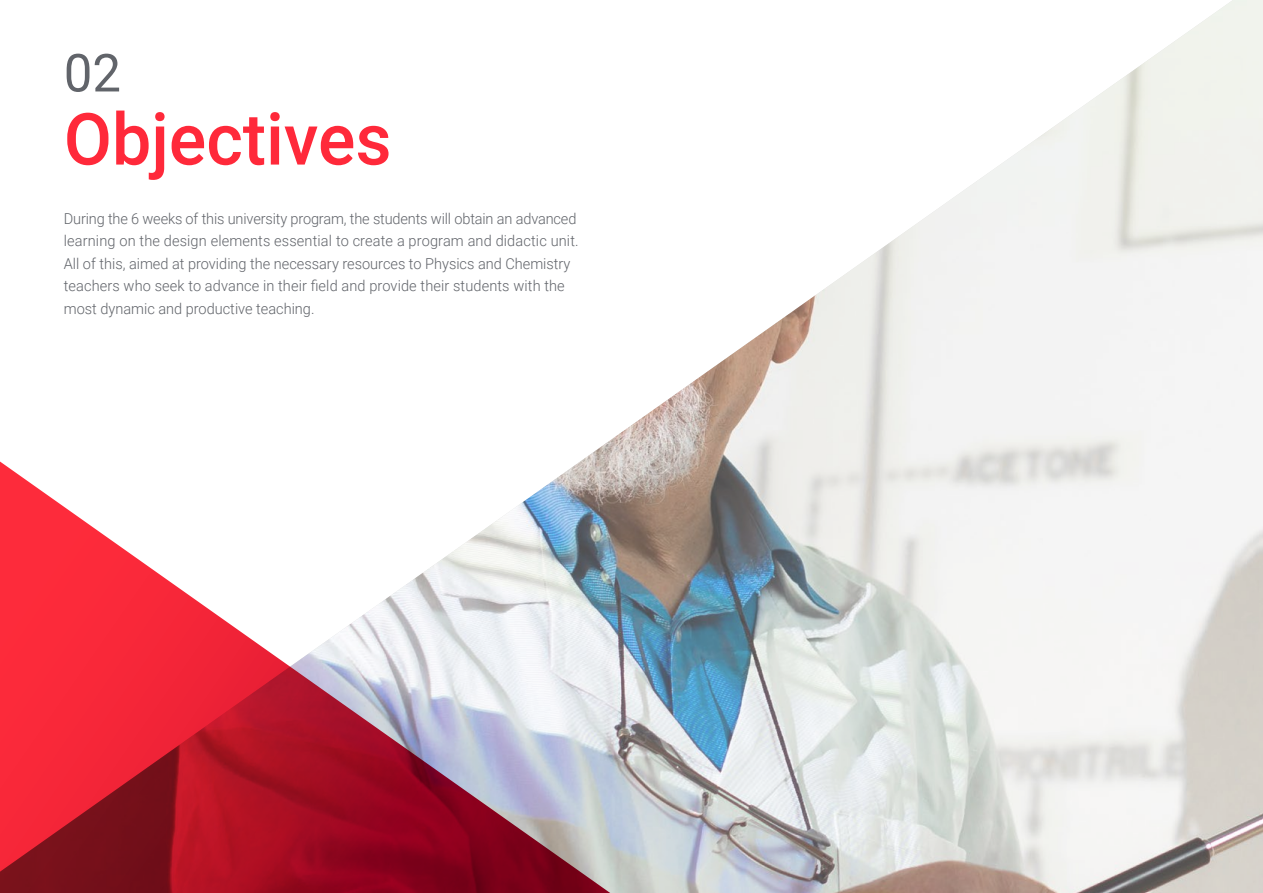
<style>
.page{position:relative;width:1263px;height:893px;background:#fff}
.page>*{position:absolute;margin:0;border:0;box-sizing:border-box;transform-origin:0 0}
.t1{font:500 72px "Roboto";color:#ff293a}
.t2{font:52.5px "Roboto";color:#61646a}
.t3{font:300 15px/22.5px "Roboto";color:#61646a}
</style>
<div class="page">
<img style="left:602px;top:0;width:661px;height:893px">
<svg style="left:0;top:446px;width:640px;height:447px"></svg>
<h2 class="t2" style="left:64px;top:36px;width:59px">02</h2>
<h1 class="t1" style="left:64px;top:89px;width:329px">Objectives</h1>
<p class="t3" style="left:64px;top:207px;width:516px">During the 6 weeks of this university program, the students will obtain an advanced learning on the design elements essential to create a program and didactic unit.<br>All of this, aimed at providing the necessary resources to Physics and Chemistry teachers who seek to advance in their field and provide their students with the most dynamic and productive teaching.</p>
</div>
